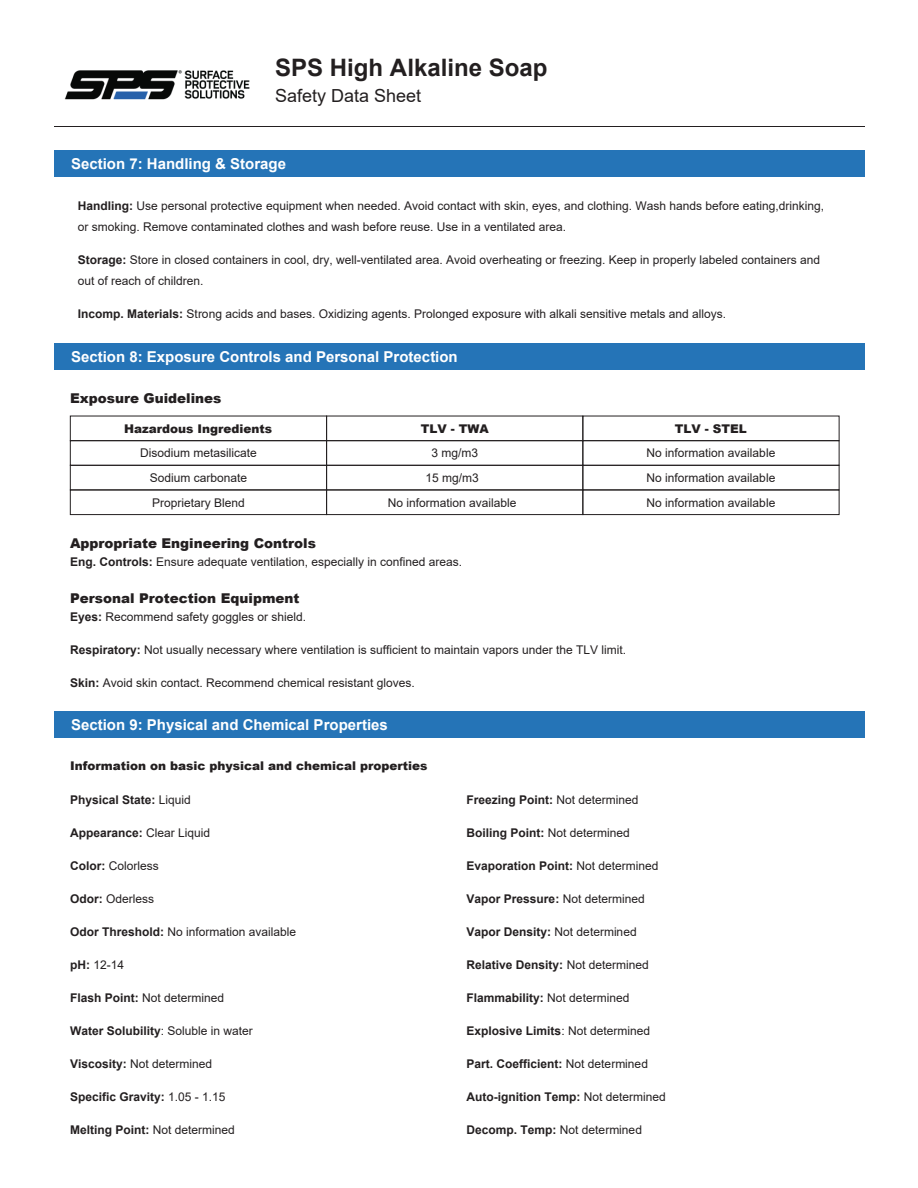
<style>
.page{position:relative;width:918px;height:1188px;background:#fff}
.page>*{position:absolute;margin:0;border:0;box-sizing:border-box;transform-origin:0 0}
.t1{font:700 24px "Arial";color:#231f20}
.t2{font:18px "Arial";color:#231f20}
.t3{font:700 15px "Arial";color:#fff}
.t4{font:900 13.5px "Arial";color:#231f20}
.t5{font:12px/24.6px "Arial";color:#231f20}
.t6{font:700 12px "Arial";color:#231f20}
.t7{font:900 12px "Arial";color:#231f20}
.s1{font-weight:700}
.s2{font-weight:400}
</style>
<div class="page">
<hr style="left:54px;top:126px;width:810px;height:1px;background:#231f20">
<img style="left:64px;top:70px;width:186px;height:30px">
<div style="left:54px;top:151px;width:810px;height:26px;background:#2574b7"></div>
<div style="left:54px;top:343px;width:810px;height:26px;background:#2574b7"></div>
<div style="left:70px;top:440px;width:257px;height:26px;border:1px solid #231f20"></div>
<div style="left:326px;top:440px;width:257px;height:26px;border:1px solid #231f20"></div>
<div style="left:582px;top:440px;width:257px;height:26px;border:1px solid #231f20"></div>
<div style="left:70px;top:465px;width:257px;height:25px;border:1px solid #231f20"></div>
<div style="left:326px;top:465px;width:257px;height:25px;border:1px solid #231f20"></div>
<div style="left:582px;top:465px;width:257px;height:25px;border:1px solid #231f20"></div>
<div style="left:70px;top:490px;width:257px;height:25px;border:1px solid #231f20"></div>
<div style="left:326px;top:490px;width:257px;height:25px;border:1px solid #231f20"></div>
<div style="left:582px;top:490px;width:257px;height:25px;border:1px solid #231f20"></div>
<div style="left:54px;top:711px;width:810px;height:26px;background:#2574b7"></div>
<h1 class="t1" style="left:275px;top:50px;width:274px">SPS High Alkaline Soap</h1>
<h2 class="t2" style="left:275px;top:83px;width:148px">Safety Data Sheet</h2>
<p class="t3" style="left:71px;top:153px;width:217px">Section 7: Handling &amp; Storage</p>
<p class="t5" style="left:78px;top:195px;width:748px;line-height:21px"><span class="s1">Handling:</span> Use personal protective equipment when needed. Avoid contact with skin, eyes, and clothing. Wash hands before eating,drinking, or smoking. Remove contaminated clothes and wash before reuse. Use in a ventilated area.</p>
<p class="t5" style="left:78px;top:249px;width:744px;line-height:21px"><span class="s1">Storage:</span> Store in closed containers in cool, dry, well-ventilated area. Avoid overheating or freezing. Keep in properly labeled containers and out of reach of children.</p>
<p class="t5" style="left:78px;top:301px;width:650px"><span class="s1">Incomp. Materials:</span> Strong acids and bases. Oxidizing agents. Prolonged exposure with alkali sensitive metals and alloys.</p>
<p class="t3" style="left:71px;top:346px;width:388px">Section 8: Exposure Controls and Personal Protection</p>
<p class="t4" style="left:70px;top:388px;width:153px">Exposure Guidelines</p>
<p class="t7" style="left:124px;top:420px;width:150px">Hazardous Ingredients</p>
<p class="t7" style="left:421px;top:420px;width:69px">TLV - TWA</p>
<p class="t7" style="left:675px;top:420px;width:73px">TLV - STEL</p>
<p class="t5" style="left:140px;top:441px;width:118px;text-align:center">Disodium metasilicate<br>Sodium carbonate<br>Proprietary Blend</p>
<p class="t5" style="left:431px;top:441px;width:48px">3 mg/m3</p>
<p class="t5" style="left:647px;top:441px;width:130px">No information available</p>
<p class="t5" style="left:388px;top:465px;width:130px;text-align:center">15 mg/m3<br>No information available</p>
<p class="t5" style="left:647px;top:465px;width:130px">No information available<br>No information available</p>
<p class="t4" style="left:70px;top:534px;width:248px">Appropriate Engineering Controls</p>
<p class="t5" style="left:70px;top:550px;width:394px"><span class="s1">Eng. Controls:</span> Ensure adequate ventilation, especially in confined areas.</p>
<p class="t4" style="left:70px;top:588px;width:231px">Personal Protection Equipment</p>
<p class="t5" style="left:70px;top:604px;width:238px"><span class="s1">Eyes:</span> Recommend safety goggles or shield.</p>
<p class="t5" style="left:70px;top:637px;width:558px"><span class="s1">Respiratory:</span> Not usually necessary where ventilation is sufficient to maintain vapors under the TLV limit.</p>
<p class="t5" style="left:70px;top:670px;width:346px"><span class="s1">Skin:</span> Avoid skin contact. Recommend chemical resistant gloves.</p>
<p class="t3" style="left:71px;top:714px;width:318px">Section 9: Physical and Chemical Properties</p>
<p class="t7" style="left:70px;top:757px;width:359px">Information on basic physical and chemical properties</p>
<p class="t6" style="left:70px;top:791px;width:122px">Physical State: <span class="s2">Liquid</span></p>
<p class="t6" style="left:70px;top:824px;width:142px">Appearance: <span class="s2">Clear Liquid</span></p>
<p class="t5" style="left:70px;top:853px;width:90px"><span class="s1">Color:</span> Colorless</p>
<p class="t5" style="left:70px;top:886px;width:86px"><span class="s1">Odor:</span> Oderless</p>
<p class="t5" style="left:70px;top:919px;width:228px"><span class="s1">Odor Threshold:</span> No information available</p>
<p class="t5" style="left:70px;top:952px;width:56px"><span class="s1">pH:</span> 12-14</p>
<p class="t5" style="left:70px;top:985px;width:156px"><span class="s1">Flash Point:</span> Not determined</p>
<p class="t6" style="left:70px;top:1022px;width:184px">Water Solubility<span class="s2">: Soluble in water</span></p>
<p class="t5" style="left:70px;top:1051px;width:144px"><span class="s1">Viscosity:</span> Not determined</p>
<p class="t6" style="left:70px;top:1088px;width:157px">Specific Gravity: <span class="s2">1.05 - 1.15</span></p>
<p class="t6" style="left:70px;top:1121px;width:166px">Melting Point: <span class="s2">Not determined</span></p>
<p class="t6" style="left:467px;top:791px;width:174px">Freezing Point: <span class="s2">Not determined</span></p>
<p class="t6" style="left:467px;top:824px;width:165px">Boiling Point: <span class="s2">Not determined</span></p>
<p class="t6" style="left:467px;top:857px;width:194px">Evaporation Point: <span class="s2">Not determined</span></p>
<p class="t6" style="left:467px;top:890px;width:180px">Vapor Pressure: <span class="s2">Not determined</span></p>
<p class="t6" style="left:467px;top:923px;width:172px">Vapor Density: <span class="s2">Not determined</span></p>
<p class="t6" style="left:467px;top:956px;width:184px">Relative Density: <span class="s2">Not determined</span></p>
<p class="t6" style="left:467px;top:989px;width:164px">Flammability: <span class="s2">Not determined</span></p>
<p class="t6" style="left:467px;top:1022px;width:185px">Explosive Limits<span class="s2">: Not determined</span></p>
<p class="t6" style="left:467px;top:1055px;width:183px">Part. Coefficient: <span class="s2">Not determined</span></p>
<p class="t6" style="left:467px;top:1088px;width:201px">Auto-ignition Temp: <span class="s2">Not determined</span></p>
<p class="t5" style="left:467px;top:1117px;width:177px"><span class="s1">Decomp. Temp:</span> Not determined</p>
</div>
